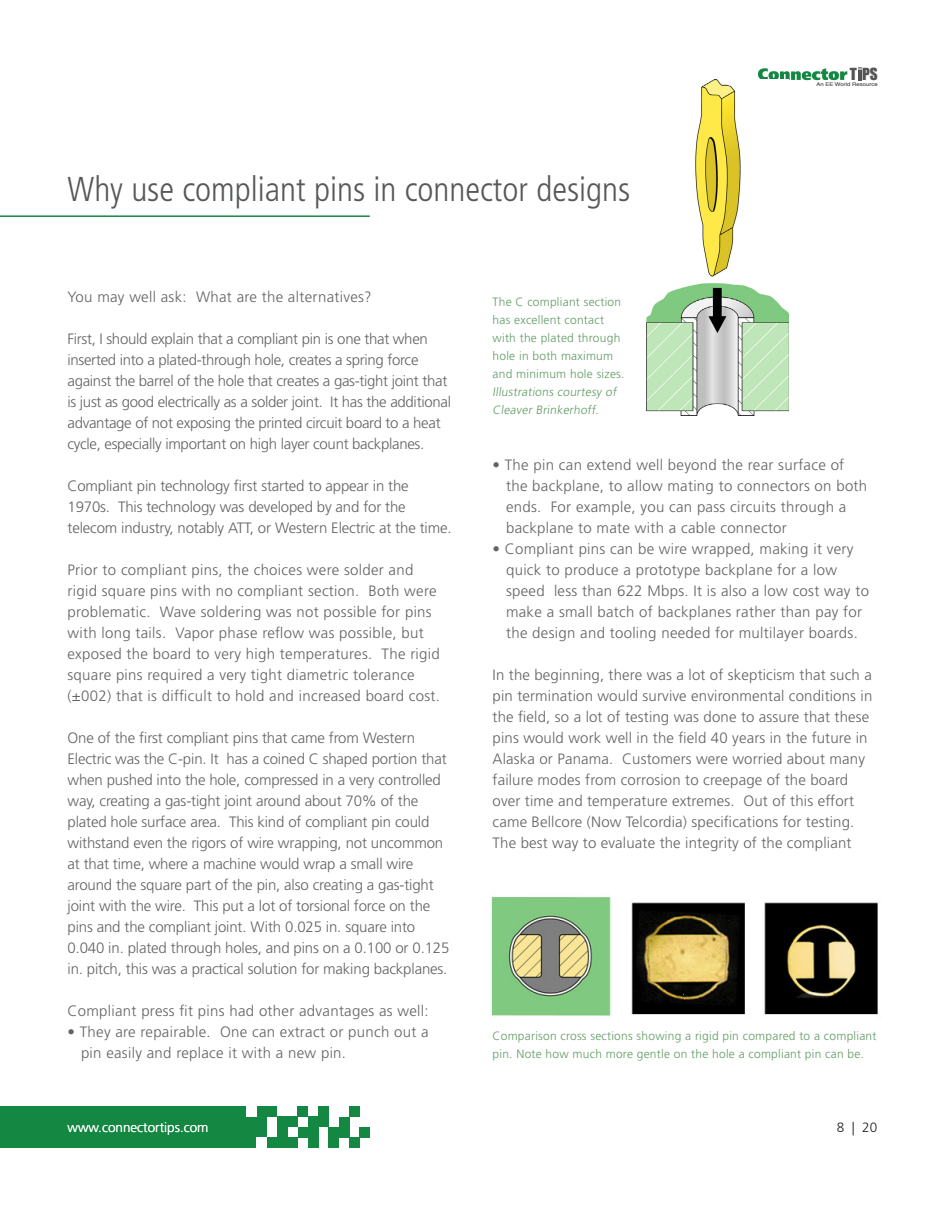
<style>
.page{position:relative;width:945px;height:1215px;background:#fff}
.page>*{position:absolute;margin:0;border:0;box-sizing:border-box;transform-origin:0 0}
.t1{font:300 condensed 34.5px "Frutiger LT Std";color:#57585a}
.t2{font:15.3px "Impact";color:#545456}
.t3{font:300 15px/21px "Frutiger LT Std";letter-spacing:.01em;color:#636366}
.t4{font:300 15px/21px "Frutiger LT Std";letter-spacing:-.01em;color:#636366}
.t5{font:300 15px/21px "Frutiger LT Std";letter-spacing:-.02em;color:#636366}
.t6{font:300 13.5px "Frutiger LT Std";color:#fff}
.t7{font:300 13.5px "Frutiger LT Std";color:#231f20}
.t8{font:300 12px/18px "Frutiger LT Std";letter-spacing:.02em;color:#619b64}
.t9{font:5.1px "Helvetica";color:#292a29;scale:1.17 1}
</style>
<div class="page">
<div style="left:0;top:1106px;width:267px;height:42px;background:#148742"></div>
<div style="left:257px;top:1106px;width:20px;height:11px;background:#148742"></div>
<div style="left:246px;top:1103px;width:11px;height:14px;background:#fff"></div>
<div style="left:298px;top:1106px;width:10px;height:11px;background:#148742"></div>
<div style="left:349px;top:1106px;width:11px;height:11px;background:#148742"></div>
<div style="left:318px;top:1106px;width:11px;height:21px;background:#148742"></div>
<div style="left:277px;top:1117px;width:21px;height:10px;background:#148742"></div>
<div style="left:308px;top:1117px;width:21px;height:10px;background:#148742"></div>
<div style="left:339px;top:1117px;width:10px;height:20px;background:#148742"></div>
<div style="left:277px;top:1127px;width:10px;height:10px;background:#148742"></div>
<div style="left:298px;top:1127px;width:20px;height:10px;background:#148742"></div>
<div style="left:360px;top:1127px;width:10px;height:10px;background:#148742"></div>
<div style="left:267px;top:1137px;width:31px;height:11px;background:#148742"></div>
<div style="left:257px;top:1137px;width:10px;height:15px;background:#fff"></div>
<div style="left:308px;top:1137px;width:10px;height:11px;background:#148742"></div>
<div style="left:329px;top:1137px;width:10px;height:11px;background:#148742"></div>
<div style="left:329px;top:1127px;width:20px;height:10px;background:#148742"></div>
<div style="left:349px;top:1137px;width:11px;height:11px;background:#148742"></div>
<svg style="left:758px;top:68px;width:89px;height:12px"></svg>
<svg style="left:858px;top:68px;width:3px;height:12px"></svg>
<img style="left:646px;top:79px;width:142px;height:337px">
<hr style="left:0;top:215px;width:370px;height:2px;background:#148742">
<img style="left:491px;top:896px;width:387px;height:120px">
<h1 class="t1" style="left:68px;top:170px;width:564px">Why use compliant pins in connector designs</h1>
<p class="t2" style="left:850px;top:62px;width:30px">T PS</p>
<p class="t9" style="left:816px;top:81px;width:54px">An EE World Resource</p>
<p class="t3" style="left:68px;top:287px;width:306px">You may well ask: What are the alternatives?</p>
<p class="t5" style="left:68px;top:329px;width:385px">First, I should explain that a compliant pin is one that when inserted into a plated-through hole, creates a spring force against the barrel of the hole that creates a gas-tight joint that is just as good electrically as a solder joint. It has the additional advantage of not exposing the printed circuit board to a heat cycle, especially important on high layer count backplanes.</p>
<p class="t4" style="left:68px;top:476px;width:386px">Compliant pin technology first started to appear in the<br>1970s. This technology was developed by and for the telecom industry, notably ATT, or Western Electric at the time.</p>
<p class="t3" style="left:68px;top:560px;width:374px">Prior to compliant pins, the choices were solder and rigid square pins with no compliant section. Both were problematic. Wave soldering was not possible for pins with long tails. Vapor phase reflow was possible, but exposed the board to very high temperatures. The rigid square pins required a very tight diametric tolerance (±002) that is difficult to hold and increased board cost.</p>
<p class="t4" style="left:68px;top:728px;width:383px">One of the first compliant pins that came from Western Electric was the C-pin. It has a coined C shaped portion that when pushed into the hole, compressed in a very controlled way, creating a gas-tight joint around about 70% of the plated hole surface area. This kind of compliant pin could withstand even the rigors of wire wrapping, not uncommon at that time, where a machine would wrap a small wire around the square part of the pin, also creating a gas-tight joint with the wire. This put a lot of torsional force on the pins and the compliant joint. With 0.025 in. square into 0.040 in. plated through holes, and pins on a 0.100 or 0.125 in. pitch, this was a practical solution for making backplanes.</p>
<p class="t3" style="left:68px;top:1001px;width:363px">Compliant press fit pins had other advantages as well:</p>
<p class="t3" style="left:81px;top:1022px;width:349px;text-indent:-14px">• They are repairable. One can extract or punch out a pin easily and replace it with a new pin.</p>
<p class="t6" style="left:68px;top:1120px;width:143px">www.connectortips.com</p>
<p class="t8" style="left:493px;top:293px;width:133px">The C compliant section has excellent contact with the plated through hole in both maximum and minimum hole sizes.<br>Illustrations courtesy of<br>Cleaver Brinkerhoff.</p>
<p class="t3" style="left:506px;top:455px;width:363px;text-indent:-14px">• The pin can extend well beyond the rear surface of the backplane, to allow mating to connectors on both ends. For example, you can pass circuits through a backplane to mate with a cable connector</p>
<p class="t3" style="left:506px;top:539px;width:364px;text-indent:-14px">• Compliant pins can be wire wrapped, making it very quick to produce a prototype backplane for a low speed less than 622 Mbps. It is also a low cost way to make a small batch of backplanes rather than pay for the design and tooling needed for multilayer boards.</p>
<p class="t3" style="left:493px;top:665px;width:381px">In the beginning, there was a lot of skepticism that such a pin termination would survive environmental conditions in the field, so a lot of testing was done to assure that these pins would work well in the field 40 years in the future in Alaska or Panama. Customers were worried about many failure modes from corrosion to creepage of the board over time and temperature extremes. Out of this effort came Bellcore (Now Telcordia) specifications for testing.<br>The best way to evaluate the integrity of the compliant</p>
<p class="t8" style="left:493px;top:1027px;width:385px">Comparison cross sections showing a rigid pin compared to a compliant pin. Note how much more gentle on the hole a compliant pin can be.</p>
<p class="t7" style="left:837px;top:1120px;width:42px">8 | 20</p>
</div>
